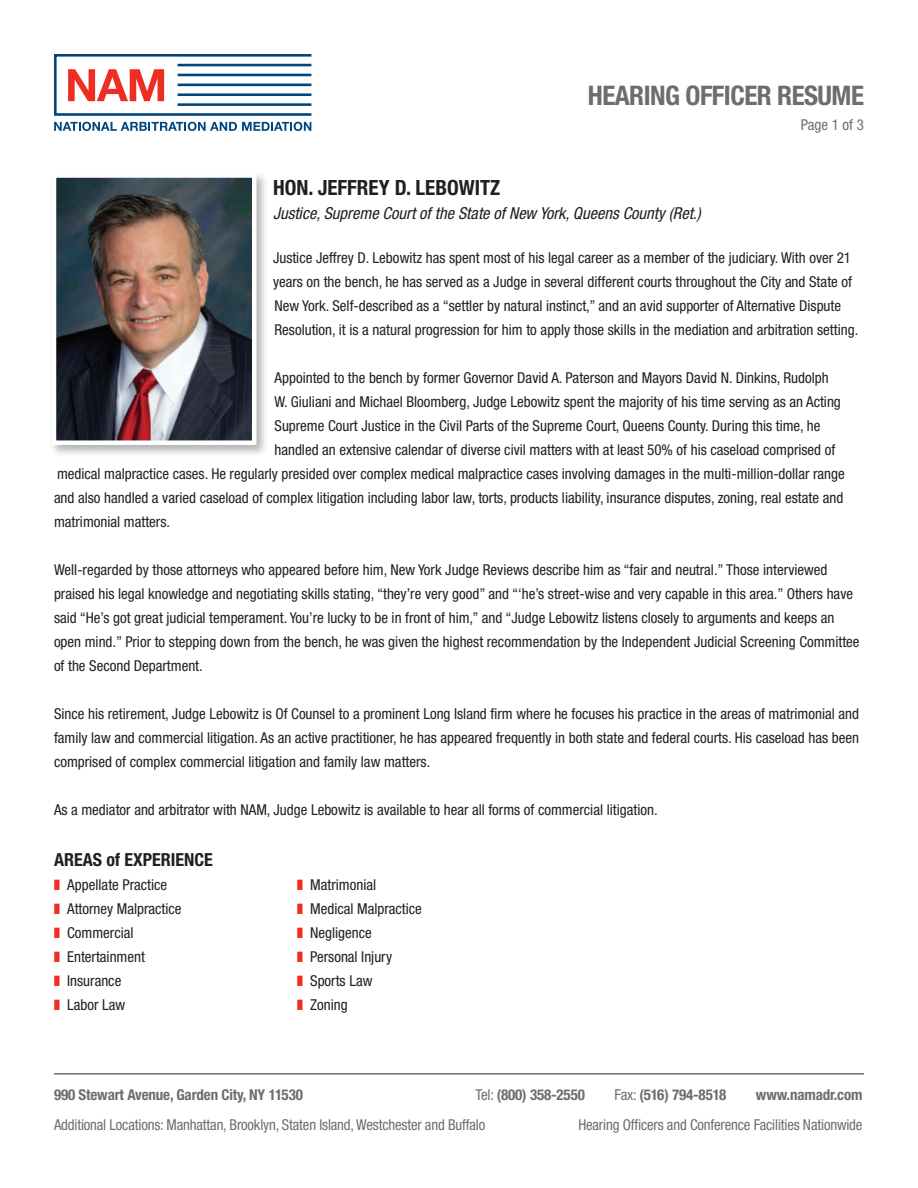
<style>
.page{position:relative;width:918px;height:1188px;background:#fff}
.page>*{position:absolute;margin:0;border:0;box-sizing:border-box;transform-origin:0 0}
.t1{font:700 condensed 27px "Helvetica Neue LT Std";letter-spacing:-.02em;color:#6c6d70}
.t2{font:700 condensed 21px "Helvetica Neue LT Std";color:#231f20}
.t3{font:700 condensed 18px "Helvetica Neue LT Std";color:#231f20}
.t4{font:italic condensed 16.5px "Helvetica Neue LT Std";color:#231f20}
.t5{font:condensed 15px/24px "Helvetica Neue LT Std";color:#231f20}
.t6{font:condensed 15px "Helvetica Neue LT Std";letter-spacing:-.01em;color:#6c6d70}
.t7{font:700 condensed 15px "Helvetica Neue LT Std";letter-spacing:-.01em;color:#6c6d70}
.s1{color:#ee2e22}
.s2{font-weight:400}
</style>
<div class="page">
<svg style="left:54px;top:54px;width:257px;height:77px"></svg>
<hr style="left:54px;top:1073px;width:810px;height:2px;background:#6c6d70">
<div style="left:49px;top:170px;width:220px;height:287px;background:#231f20;opacity:.34"></div>
<img style="left:57px;top:178px;width:194px;height:262px">
<div style="left:52px;top:173px;width:204px;height:272px;border:4px solid #fff"></div>
<h1 class="t1" style="left:588px;top:79px;width:278px">HEARING OFFICER RESUME</h1>
<p class="t6" style="left:801px;top:116px;width:65px">Page 1 of 3</p>
<h2 class="t2" style="left:273px;top:175px;width:229px">HON. JEFFREY D. LEBOWITZ</h2>
<p class="t4" style="left:273px;top:204px;width:429px">Justice, Supreme Court of the State of New York, Queens County (Ret.)</p>
<p class="t5" style="left:273px;top:246px;width:587px">Justice Jeffrey D. Lebowitz has spent most of his legal career as a member of the judiciary. With over 21 years on the bench, he has served as a Judge in several different courts throughout the City and State of New York. Self-described as a “settler by natural instinct,” and an avid supporter of Alternative Dispute Resolution, it is a natural progression for him to apply those skills in the mediation and arbitration setting.</p>
<p class="t5" style="left:274px;top:366px;width:556px">Appointed to the bench by former Governor David A. Paterson and Mayors David N. Dinkins, Rudolph</p>
<p class="t5" style="left:274px;top:390px;width:568px">W. Giuliani and Michael Bloomberg, Judge Lebowitz spent the majority of his time serving as an Acting</p>
<p class="t5" style="left:274px;top:414px;width:548px">Supreme Court Justice in the Civil Parts of the Supreme Court, Queens County. During this time, he</p>
<p class="t5" style="left:274px;top:438px;width:562px">handled an extensive calendar of diverse civil matters with at least 50% of his caseload comprised of</p>
<p class="t5" style="left:57px;top:462px;width:789px">medical malpractice cases. He regularly presided over complex medical malpractice cases involving damages in the multi-million-dollar range</p>
<p class="t5" style="left:54px;top:486px;width:791px">and also handled a varied caseload of complex litigation including labor law, torts, products liability, insurance disputes, zoning, real estate and</p>
<p class="t5" style="left:54px;top:510px;width:118px">matrimonial matters.</p>
<p class="t5" style="left:54px;top:558px;width:807px">Well-regarded by those attorneys who appeared before him, New York Judge Reviews describe him as “fair and neutral.” Those interviewed praised his legal knowledge and negotiating skills stating, “they’re very good” and “‘he’s street-wise and very capable in this area.” Others have said “He’s got great judicial temperament. You’re lucky to be in front of him,” and “Judge Lebowitz listens closely to arguments and keeps an open mind.” Prior to stepping down from the bench, he was given the highest recommendation by the Independent Judicial Screening Committee of the Second Department.</p>
<p class="t5" style="left:54px;top:702px;width:807px;text-align:justify">Since his retirement, Judge Lebowitz is Of Counsel to a prominent Long Island firm where he focuses his practice in the areas of matrimonial and family law and commercial litigation. As an active practitioner, he has appeared frequently in both state and federal courts. His caseload has been comprised of complex commercial litigation and family law matters.</p>
<p class="t5" style="left:54px;top:798px;width:605px">As a mediator and arbitrator with NAM, Judge Lebowitz is available to hear all forms of commercial litigation.</p>
<p class="t3" style="left:54px;top:849px;width:160px">AREAS of EXPERIENCE</p>
<p class="t5" style="left:54px;top:873px;width:115px"><span class="s1">■</span> Appellate Practice</p>
<p class="t5" style="left:54px;top:897px;width:129px"><span class="s1">■</span> Attorney Malpractice</p>
<p class="t5" style="left:54px;top:921px;width:81px"><span class="s1">■</span> Commercial</p>
<p class="t5" style="left:54px;top:945px;width:92px"><span class="s1">■</span> Entertainment</p>
<p class="t5" style="left:54px;top:969px;width:69px"><span class="s1">■</span> Insurance</p>
<p class="t5" style="left:54px;top:993px;width:73px"><span class="s1">■</span> Labor Law</p>
<p class="t5" style="left:297px;top:873px;width:81px"><span class="s1">■</span> Matrimonial</p>
<p class="t5" style="left:297px;top:897px;width:126px"><span class="s1">■</span> Medical Malpractice</p>
<p class="t5" style="left:297px;top:921px;width:76px"><span class="s1">■</span> Negligence</p>
<p class="t5" style="left:297px;top:945px;width:97px"><span class="s1">■</span> Personal Injury</p>
<p class="t5" style="left:297px;top:969px;width:77px"><span class="s1">■</span> Sports Law</p>
<p class="t5" style="left:297px;top:993px;width:52px"><span class="s1">■</span> Zoning</p>
<p class="t7" style="left:54px;top:1086px;width:250px">990 Stewart Avenue, Garden City, NY 11530</p>
<p class="t7" style="left:475px;top:1086px;width:111px"><span class="s2">Tel:</span> (800) 358-2550</p>
<p class="t7" style="left:614px;top:1086px;width:113px"><span class="s2">Fax:</span> (516) 794-8518</p>
<p class="t7" style="left:756px;top:1086px;width:108px">www.namadr.com</p>
<p class="t6" style="left:54px;top:1116px;width:433px">Additional Locations: Manhattan, Brooklyn, Staten Island, Westchester and Buffalo</p>
<p class="t6" style="left:578px;top:1116px;width:286px">Hearing Officers and Conference Facilities Nationwide</p>
</div>
